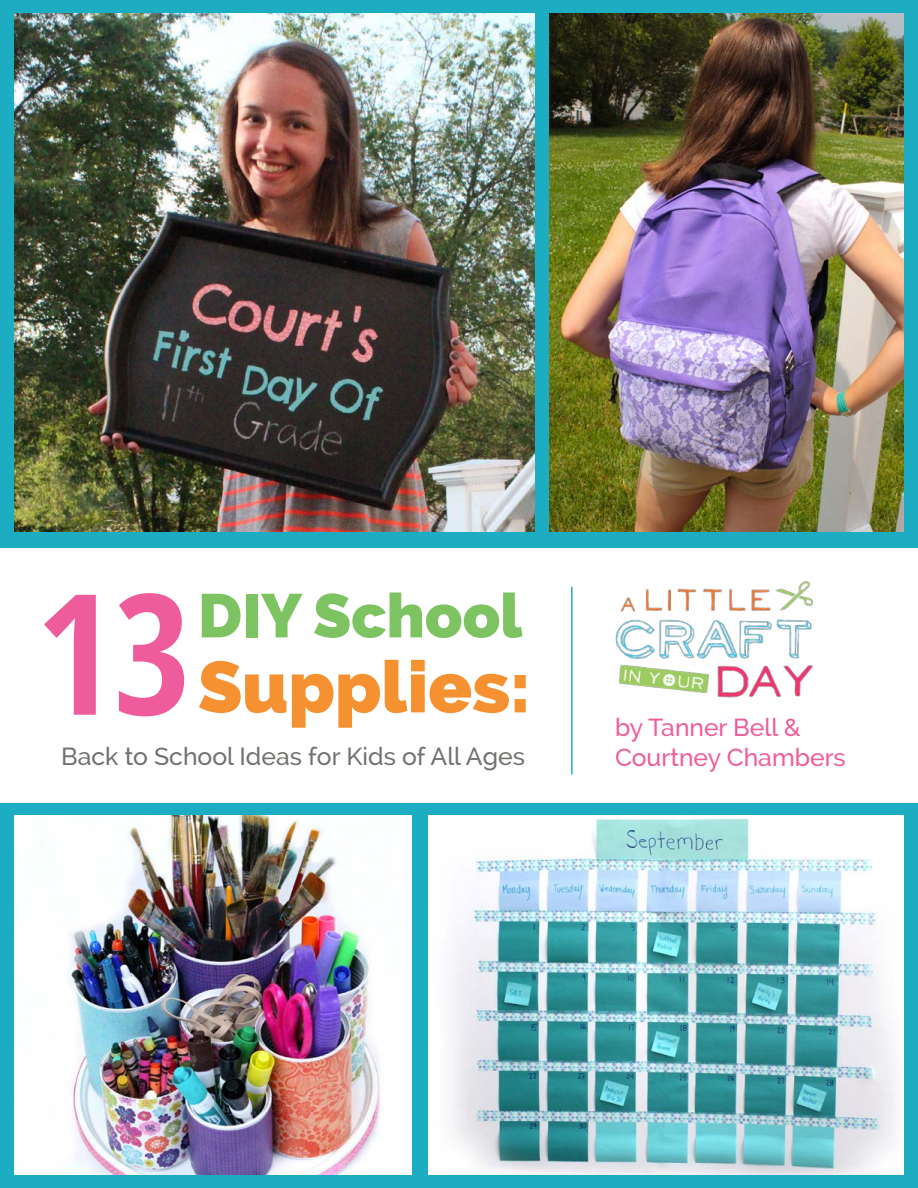
<style>
.page{position:relative;width:918px;height:1188px;background:#fff}
.page>*{position:absolute;margin:0;border:0;box-sizing:border-box;transform-origin:0 0}
.t1{font:700 condensed 168px "Open Sans";color:#ef5c9c}
.t2{font:800 72px "Raleway";color:#f59130}
.t3{font:800 61.5px "Raleway";color:#7dc361}
.t4{font:500 24.75px "Raleway";color:#73716e}
.t5{font:500 24.75px/29.7px "Raleway";color:#ef5c9c}
</style>
<div class="page">
<div style="left:0;top:0;width:918px;height:547px;background:#1cadc2"></div>
<div style="left:0;top:801px;width:918px;height:386px;background:#1cadc2"></div>
<div style="left:893px;top:0;width:25px;height:1188px;background:#1cadc2"></div>
<div style="left:0;top:0;width:25px;height:1188px;background:#1cadc2"></div>
<div style="left:0;top:548px;width:918px;height:254px;background:#fff"></div>
<img style="left:14px;top:14px;width:520px;height:517px">
<img style="left:550px;top:14px;width:353px;height:517px">
<img style="left:428px;top:815px;width:475px;height:360px">
<img style="left:14px;top:815px;width:397px;height:360px">
<img style="left:615px;top:581px;width:198px;height:117px">
<hr style="left:571px;top:587px;width:2px;height:187px;background:#1cadc2">
<h3 class="t3" style="left:198px;top:580px;width:326px">DIY School</h3>
<h1 class="t1" style="left:36px;top:537px;width:157px">13</h1>
<h2 class="t2" style="left:198px;top:645px;width:334px">Supplies:</h2>
<p class="t4" style="left:61px;top:742px;width:465px">Back to School Ideas for Kids of All Ages</p>
<p class="t5" style="left:615px;top:712px;width:232px">by Tanner Bell &amp;<br>Courtney Chambers</p>
</div>
